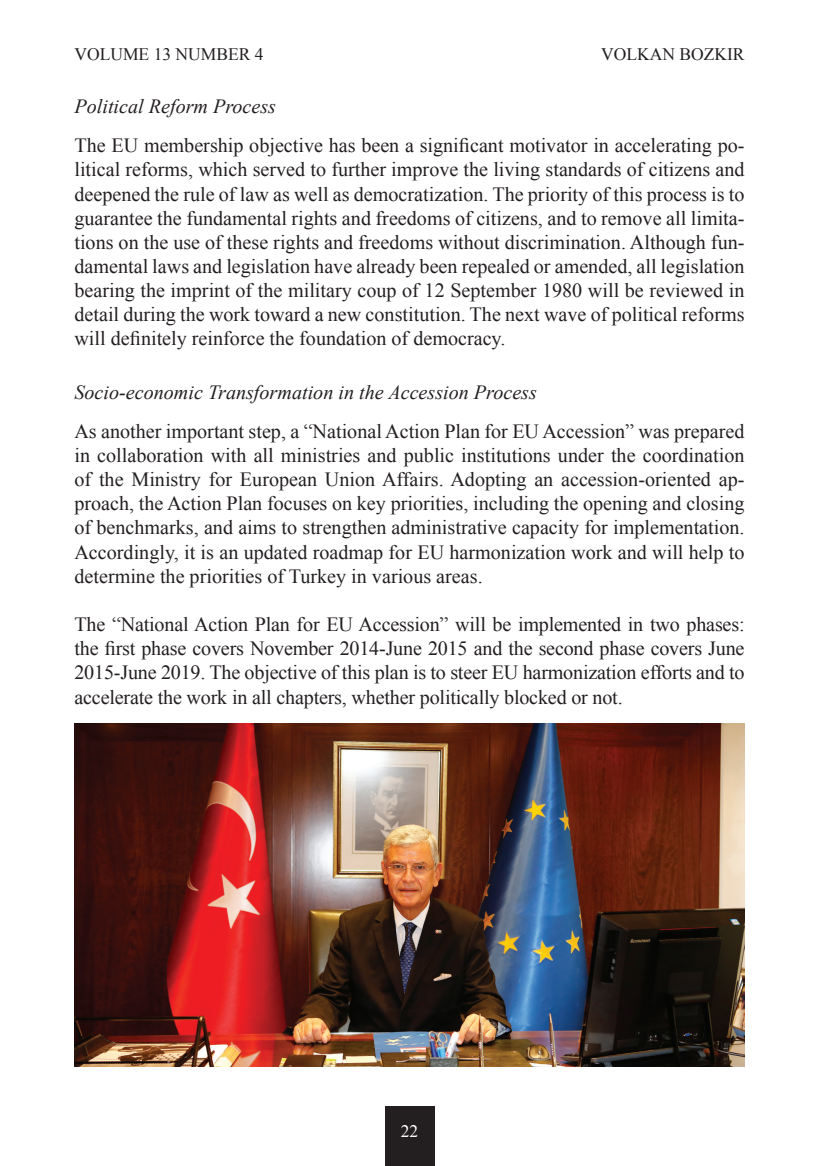
<style>
.page{position:relative;width:819px;height:1166px;background:#fff}
.page>*{position:absolute;margin:0;border:0;box-sizing:border-box;transform-origin:0 0}
.t1{font:20.12px/24.2px "Times New Roman";color:#231f20;text-align:justify}
.t2{font:italic 20.12px "Times New Roman";color:#231f20}
.t3{font:17.5px "Times New Roman";color:#231f20}
.t4{font:17.5px "Times New Roman";color:#fff}
</style>
<div class="page">
<div style="left:384px;top:1106px;width:50px;height:60px;background:#231f20"></div>
<img style="left:74px;top:723px;width:670px;height:344px">
<p class="t3" style="left:74px;top:42px;width:191px">VOLUME 13 NUMBER 4</p>
<p class="t3" style="left:601px;top:42px;width:145px">VOLKAN BOZKIR</p>
<p class="t2" style="left:74px;top:93px;width:203px">Political Reform Process</p>
<p class="t1" style="left:74px;top:133px;width:671px">The EU membership objective has been a significant motivator in accelerating po&shy;litical reforms, which served to further improve the living standards of citizens and deepened the rule of law as well as democratization. The priority of this process is to guarantee the fundamental rights and freedoms of citizens, and to remove all limita&shy;tions on the use of these rights and freedoms without discrimination. Although fun&shy;damental laws and legislation have already been repealed or amended, all legislation bearing the imprint of the military coup of 12 September 1980 will be reviewed in detail during the work toward a new constitution. The next wave of political reforms will definitely reinforce the foundation of democracy.</p>
<p class="t2" style="left:74px;top:378px;width:464px">Socio-economic Transformation in the Accession Process</p>
<p class="t1" style="left:74px;top:419px;width:671px">As another important step, a “National Action Plan for EU Accession” was prepared in collaboration with all ministries and public institutions under the coordination of the Ministry for European Union Affairs. Adopting an accession-oriented ap&shy;proach, the Action Plan focuses on key priorities, including the opening and closing of benchmarks, and aims to strengthen administrative capacity for implementation.<br>Accordingly, it is an updated roadmap for EU harmonization work and will help to determine the priorities of Turkey in various areas.</p>
<p class="t1" style="left:74px;top:612px;width:671px">The “National Action Plan for EU Accession” will be implemented in two phases: the first phase covers November 2014-June 2015 and the second phase covers June 2015-June 2019. The objective of this plan is to steer EU harmonization efforts and to accelerate the work in all chapters, whether politically blocked or not.</p>
<p class="t4" style="left:401px;top:1119px;width:19px">22</p>
</div>
